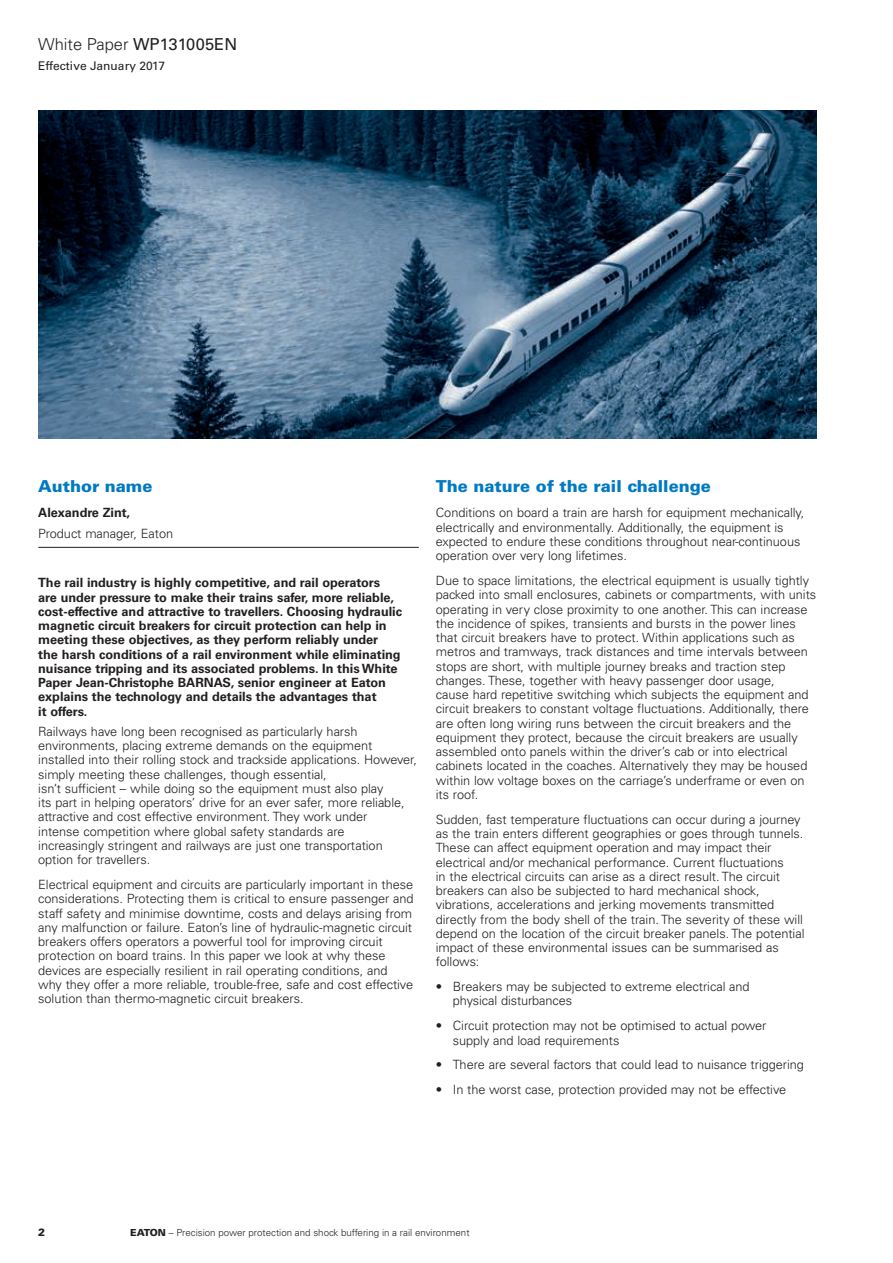
<style>
.page{position:relative;width:893px;height:1263px;background:#fff}
.page>*{position:absolute;margin:0;border:0;box-sizing:border-box;transform-origin:0 0}
.t1{font:900 16.5px "Univers LT Std";color:#007ac3}
.t2{font:300 16.5px "Univers LT Std";color:#231f20}
.t3{font:300 12.75px/14.2px "Univers LT Std";letter-spacing:-.005em;color:#231f20}
.t4{font:700 12.75px/14.2px "Univers LT Std";letter-spacing:-.005em;color:#231f20}
.t5{font:12px "Univers LT Std";color:#231f20}
.t6{font:900 10.5px "Univers LT Std";color:#231f20}
.t7{font:300 9.75px "Univers LT Std";color:#231f20}
.s1{font-weight:400}
.s2{font-weight:900}
</style>
<div class="page">
<img style="left:38px;top:111px;width:778px;height:327px">
<hr style="left:38px;top:547px;width:381px;height:1px;background:#231f20">
<p class="t2" style="left:38px;top:34px;width:200px">White Paper <span class="s1">WP131005EN</span></p>
<p class="t5" style="left:38px;top:58px;width:128px">Effective January 2017</p>
<p class="t1" style="left:38px;top:476px;width:116px">Author name</p>
<p class="t4" style="left:38px;top:506px;width:93px">Alexandre Zint,</p>
<p class="t3" style="left:38px;top:526px;width:136px">Product manager, Eaton</p>
<p class="t4" style="left:38px;top:576px;width:365px">The rail industry is highly competitive, and rail operators<br>are under pressure to make their trains safer, more reliable, cost-effective and attractive to travellers. Choosing hydraulic magnetic circuit breakers for circuit protection can help in meeting these objectives, as they perform reliably under<br>the harsh conditions of a rail environment while eliminating nuisance tripping and its associated problems. In this White Paper Jean-Christophe BARNAS, senior engineer at Eaton explains the technology and details the advantages that<br>it offers.</p>
<p class="t3" style="left:38px;top:724px;width:380px">Railways have long been recognised as particularly harsh environments, placing extreme demands on the equipment installed into their rolling stock and trackside applications. However, simply meeting these challenges, though essential,<br>isn’t sufficient – while doing so the equipment must also play<br>its part in helping operators’ drive for an ever safer, more reliable, attractive and cost effective environment. They work under<br>intense competition where global safety standards are<br>increasingly stringent and railways are just one transportation option for travellers.</p>
<p class="t3" style="left:38px;top:877px;width:377px">Electrical equipment and circuits are particularly important in these considerations. Protecting them is critical to ensure passenger and staff safety and minimise downtime, costs and delays arising from any malfunction or failure. Eaton’s line of hydraulic-magnetic circuit breakers offers operators a powerful tool for improving circuit protection on board trains. In this paper we look at why these devices are especially resilient in rail operating conditions, and why they offer a more reliable, trouble-free, safe and cost effective solution than thermo-magnetic circuit breakers.</p>
<p class="t1" style="left:436px;top:476px;width:277px">The nature of the rail challenge</p>
<p class="t3" style="left:436px;top:506px;width:370px">Conditions on board a train are harsh for equipment mechanically, electrically and environmentally. Additionally, the equipment is expected to endure these conditions throughout near-continuous operation over very long lifetimes.</p>
<p class="t3" style="left:436px;top:573px;width:382px">Due to space limitations, the electrical equipment is usually tightly packed into small enclosures, cabinets or compartments, with units operating in very close proximity to one another. This can increase the incidence of spikes, transients and bursts in the power lines that circuit breakers have to protect. Within applications such as metros and tramways, track distances and time intervals between stops are short, with multiple journey breaks and traction step changes. These, together with heavy passenger door usage,<br>cause hard repetitive switching which subjects the equipment and circuit breakers to constant voltage fluctuations. Additionally, there are often long wiring runs between the circuit breakers and the equipment they protect, because the circuit breakers are usually assembled onto panels within the driver’s cab or into electrical cabinets located in the coaches. Alternatively they may be housed within low voltage boxes on the carriage’s underframe or even on its roof.</p>
<p class="t3" style="left:436px;top:812px;width:370px">Sudden, fast temperature fluctuations can occur during a journey as the train enters different geographies or goes through tunnels.<br>These can affect equipment operation and may impact their electrical and/or mechanical performance. Current fluctuations<br>in the electrical circuits can arise as a direct result. The circuit breakers can also be subjected to hard mechanical shock, vibrations, accelerations and jerking movements transmitted directly from the body shell of the train. The severity of these will depend on the location of the circuit breaker panels. The potential impact of these environmental issues can be summarised as follows:</p>
<p class="t3" style="left:453px;top:979px;width:298px;text-indent:-17px">• Breakers may be subjected to extreme electrical and physical disturbances</p>
<p class="t3" style="left:453px;top:1019px;width:315px;text-indent:-17px">• Circuit protection may not be optimised to actual power supply and load requirements</p>
<p class="t3" style="left:436px;top:1058px;width:370px">• There are several factors that could lead to nuisance triggering</p>
<p class="t3" style="left:436px;top:1083px;width:352px">• In the worst case, protection provided may not be effective</p>
<p class="t6" style="left:38px;top:1225px;width:9px">2</p>
<p class="t7" style="left:130px;top:1227px;width:341px"><span class="s2">EATON</span> – Precision power protection and shock buffering in a rail environment</p>
</div>
